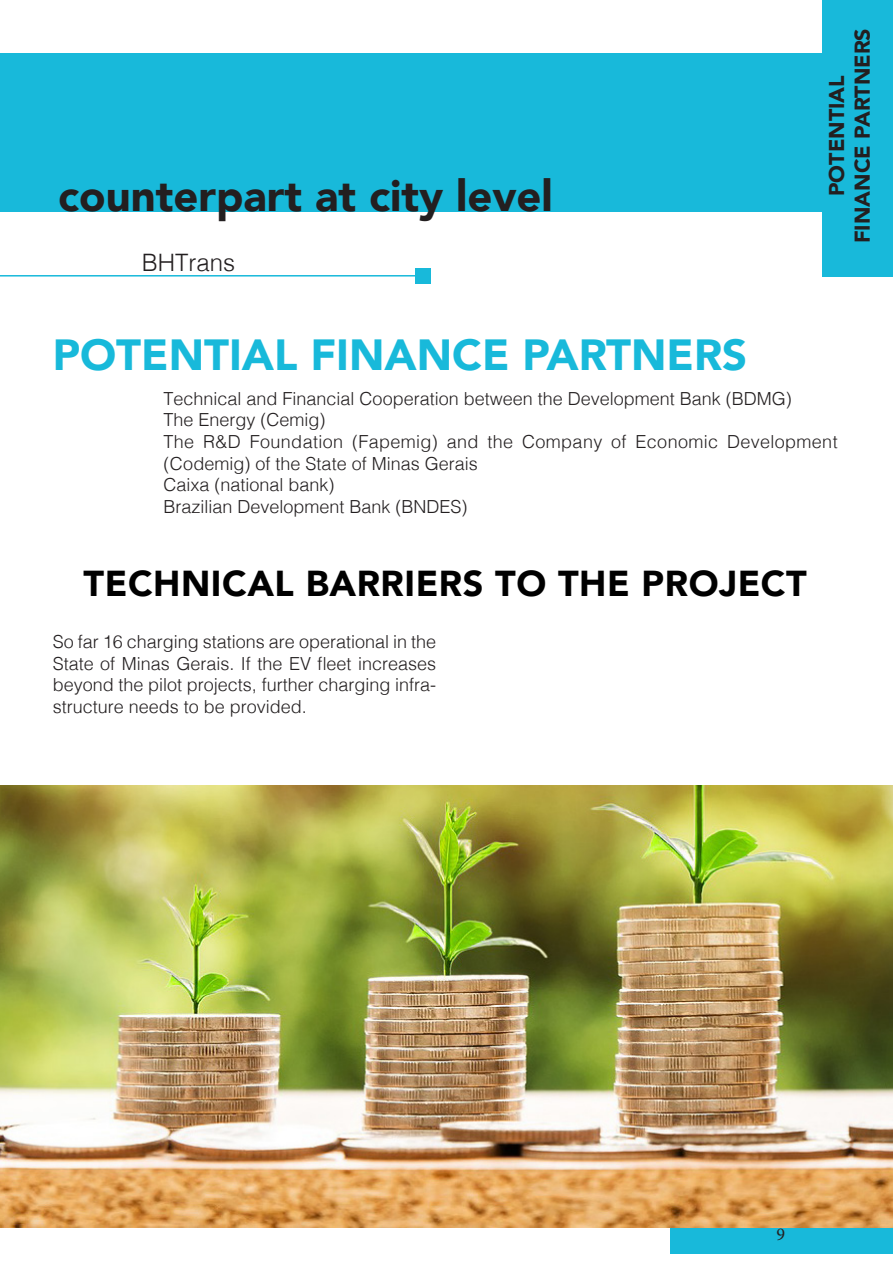
<style>
.page{position:relative;width:893px;height:1263px;background:#fff}
.page>*{position:absolute;margin:0;border:0;box-sizing:border-box;transform-origin:0 0}
.t1{font:900 43.5px "Avenir";color:#18b9da}
.t2{font:900 43.5px "Avenir";color:#231f20}
.t3{font:900 36px "Avenir";letter-spacing:.015em;color:#000}
.t4{font:300 24px "Helvetica";color:#231f20}
.t5{font:900 21.45px "Avenir";color:#231f20}
.t6{font:300 18px/21.6px "Helvetica";color:#231f20;text-align:justify}
.t7{font:300 18px/21.6px "Helvetica";letter-spacing:.02em;color:#231f20}
.t8{font:18px "Minion Pro";color:#231f20}
</style>
<div class="page">
<div style="left:670px;top:1227px;width:223px;height:27px;background:#18b9da"></div>
<div style="left:0;top:53px;width:877px;height:159px;background:#18b9da"></div>
<hr style="left:0;top:275px;width:423px;height:2px;background:#18b9da">
<div style="left:415px;top:269px;width:15px;height:15px;background:#18b9da"></div>
<img style="left:0;top:785px;width:893px;height:443px">
<div style="left:823px;top:0;width:70px;height:277px;background:#18b9da"></div>
<p class="t2" style="left:58px;top:158px;width:496px">counterpart at city level</p>
<p class="t4" style="left:142px;top:242px;width:95px">BHTrans</p>
<p class="t5" style="left:818px;top:196px;width:122px;rotate:-90deg">POTENTIAL</p>
<p class="t5" style="left:844px;top:243px;width:216px;rotate:-90deg">FINANCE PARTNERS</p>
<p class="t1" style="left:53px;top:317px;width:696px">POTENTIAL FINANCE PARTNERS</p>
<p class="t6" style="left:164px;top:386px;width:630px">Technical and Financial Cooperation between the Development Bank (BDMG)</p>
<p class="t6" style="left:164px;top:408px;width:164px">The Energy (Cemig)</p>
<p class="t7" style="left:164px;top:429px;width:676px">The R&amp;D Foundation (Fapemig) and the Company of Economic Development (Codemig) of the State of Minas Gerais</p>
<p class="t6" style="left:164px;top:473px;width:173px">Caixa (national bank)</p>
<p class="t6" style="left:164px;top:494px;width:306px">Brazilian Development Bank (BNDES)</p>
<p class="t3" style="left:84px;top:553px;width:725px">TECHNICAL BARRIERS TO THE PROJECT</p>
<p class="t6" style="left:53px;top:630px;width:385px">So far 16 charging stations are operational in the State of Minas Gerais. If the EV fleet increases beyond the pilot projects, further charging infra&shy;structure needs to be provided.</p>
<p class="t8" style="left:776px;top:1222px;width:10px">9</p>
</div>
